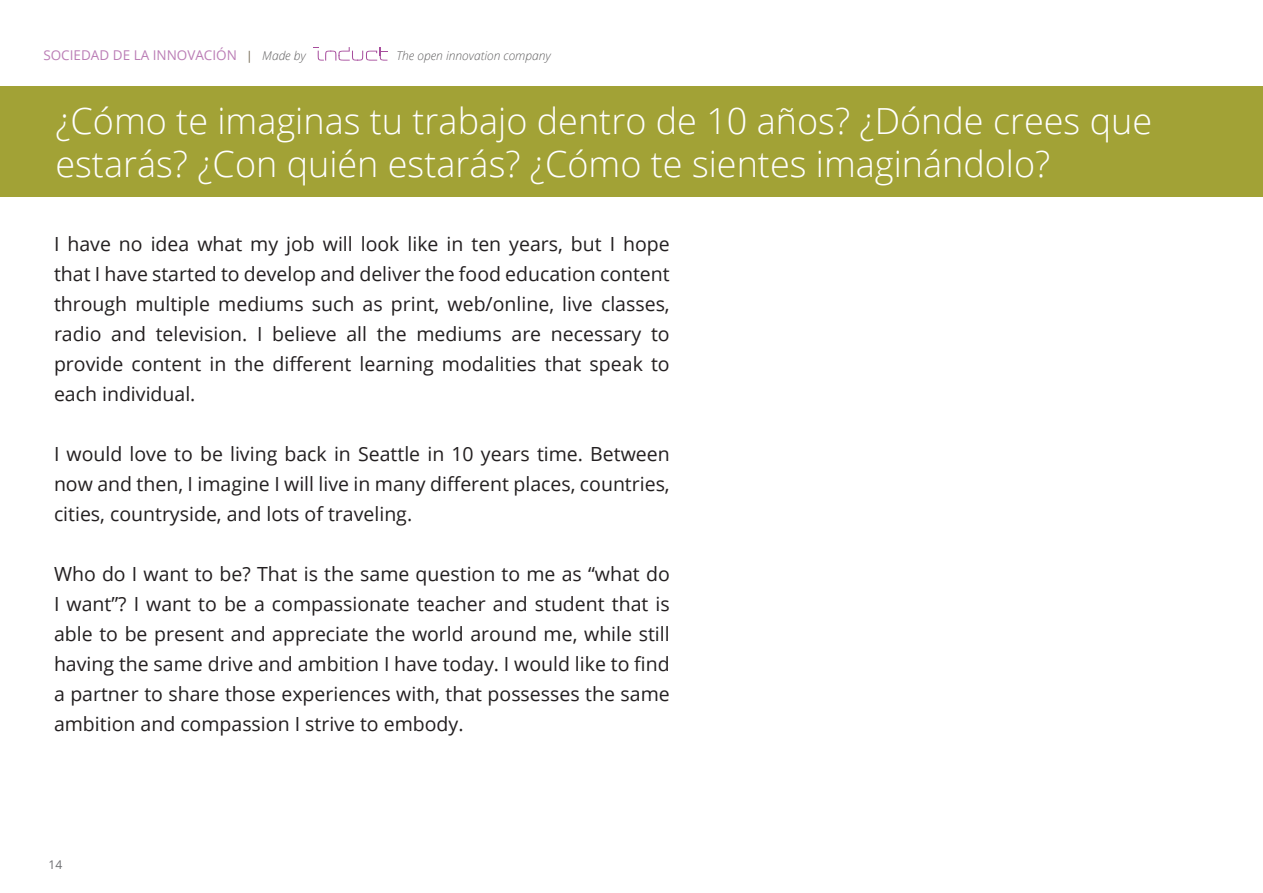
<style>
.page{position:relative;width:1263px;height:893px;background:#fff}
.page>*{position:absolute;margin:0;border:0;box-sizing:border-box;transform-origin:0 0}
.t1{font:300 36px/43.2px "Open Sans";color:#fff}
.t2{font:19.5px/30px "Open Sans";color:#231f20;text-align:justify}
.t3{font:13.5px "Open Sans";color:#bb7eb6}
.t4{font:italic 300 12px "Open Sans";color:#605f60}
.t5{font:12px "Open Sans";color:#6c6d70}
.s1{font-size:12px;color:#6f654e}
.s2{font-weight:300;font-style:italic;font-size:12px;color:#605f60}
</style>
<div class="page">
<svg style="left:313px;top:47px;width:74px;height:14px"></svg>
<div style="left:0;top:87px;width:1263px;height:110px;background:#a2a236"></div>
<p class="t3" style="left:43px;top:46px;width:264px">SOCIEDAD DE LA INNOVACIÓN <span class="s1">|</span> <span class="s2">Made by</span></p>
<p class="t4" style="left:396px;top:48px;width:156px">The open innovation company</p>
<h1 class="t1" style="left:55px;top:98px;width:1098px">¿Cómo te imaginas tu trabajo dentro de 10 años? ¿Dónde crees que estarás? ¿Con quién estarás? ¿Cómo te sientes imaginándolo?</h1>
<p class="t2" style="left:54px;top:228px;width:617px">I have no idea what my job will look like in ten years, but I hope that I have started to develop and deliver the food education content through multiple mediums such as print, web/online, live classes, radio and television. I believe all the mediums are necessary to provide content in the different learning modalities that speak to each individual.</p>
<p class="t2" style="left:54px;top:438px;width:617px">I would love to be living back in Seattle in 10 years time. Between now and then, I imagine I will live in many different places, countries, cities, countryside, and lots of traveling.</p>
<p class="t2" style="left:54px;top:558px;width:617px">Who do I want to be? That is the same question to me as “what do I want”? I want to be a compassionate teacher and student that is able to be present and appreciate the world around me, while still having the same drive and ambition I have today. I would like to find a partner to share those experiences with, that possesses the same ambition and compassion I strive to embody.</p>
<p class="t5" style="left:49px;top:857px;width:15px">14</p>
</div>
